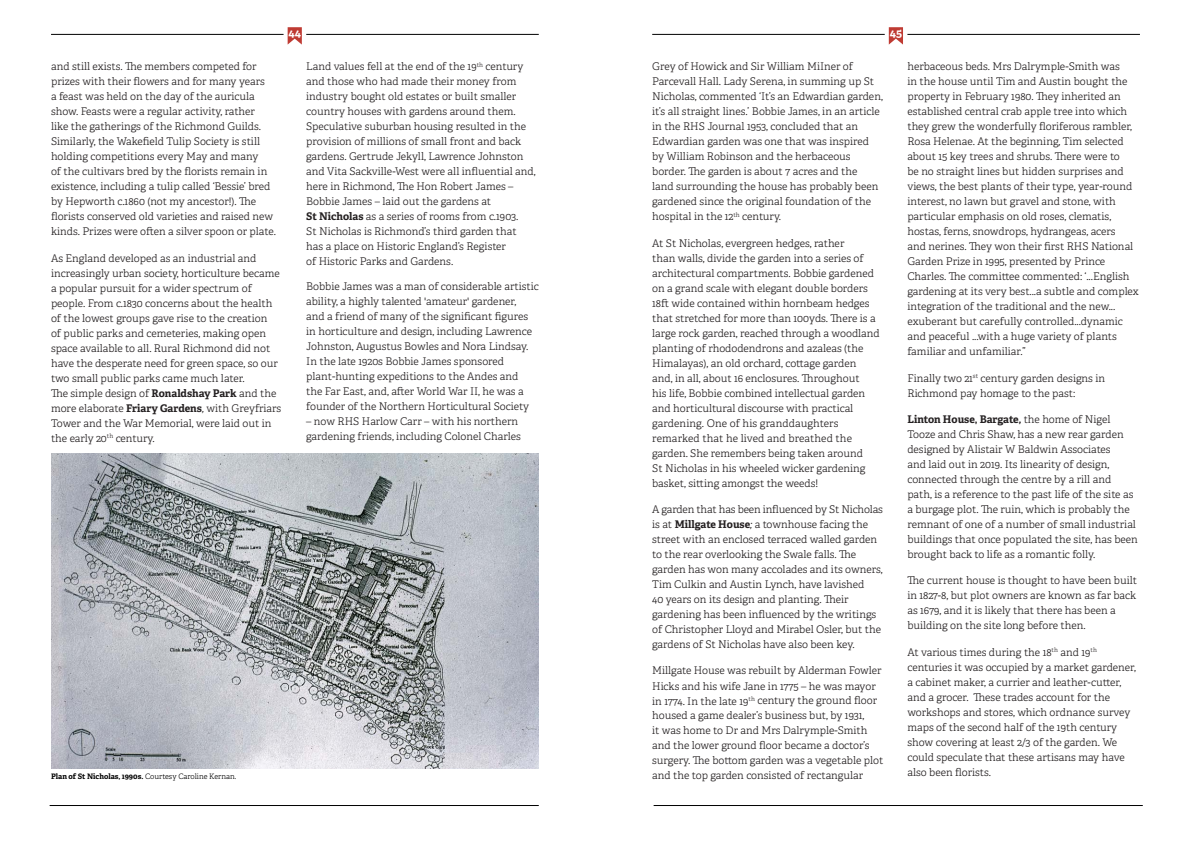
<style>
.page{position:relative;width:1191px;height:842px;background:#fff}
.page>*{position:absolute;margin:0;border:0;box-sizing:border-box;transform-origin:0 0}
.t1{font:700 11.3px "Adelle";color:#fff}
.Normal_wrd_2{font:300 10.6px/15px "Adelle";color:#231f20}
.t2{font:700 7.5px "Adelle";color:#000}
.s1{font-weight:700}
.s2{font-style:italic}
.s3{font-weight:300}
.s4{font-weight:700;font-style:italic}
</style>
<div class="page">
<hr style="left:51px;top:34px;width:232px;height:1px;background:#000">
<hr style="left:50px;top:805px;width:489px;height:1px;background:#000">
<hr style="left:653px;top:805px;width:489px;height:1px;background:#000">
<svg style="left:288px;top:27px;width:14px;height:18px"></svg>
<hr style="left:306px;top:34px;width:233px;height:1px;background:#000">
<hr style="left:652px;top:34px;width:232px;height:1px;background:#000">
<svg style="left:888px;top:27px;width:15px;height:18px"></svg>
<hr style="left:907px;top:34px;width:233px;height:1px;background:#000">
<img style="left:51px;top:454px;width:488px;height:314px">
<p class="t1" style="left:288px;top:25px;width:14px">44</p>
<p class="t1" style="left:889px;top:25px;width:14px">45</p>
<p class="Normal_wrd_2" style="left:51px;top:59px;width:226px">and still exists. The members competed for prizes with their flowers and for many years<br>a feast was held on the day of the auricula show. Feasts were a regular activity, rather<br>like the gatherings of the Richmond Guilds.<br>Similarly, the Wakefield Tulip Society is still holding competitions every May and many<br>of the cultivars bred by the florists remain in existence, including a tulip called ‘Bessie’ bred by Hepworth c.1860 (not my ancestor!). The florists conserved old varieties and raised new kinds. Prizes were often a silver spoon or plate.</p>
<p class="Normal_wrd_2" style="left:51px;top:251px;width:232px">As England developed as an industrial and increasingly urban society, horticulture became a popular pursuit for a wider spectrum of people. From c.1830 concerns about the health of the lowest groups gave rise to the creation<br>of public parks and cemeteries, making open space available to all. Rural Richmond did not have the desperate need for green space, so our two small public parks came much later.<br>The simple design of <span class="s1">Ronaldshay Park</span> and the more elaborate <span class="s1">Friary Gardens</span><span class="s2">,</span> with Greyfriars Tower and the War Memorial, were laid out in the early 20<sup>th</sup> century.</p>
<p class="Normal_wrd_2" style="left:306px;top:59px;width:231px">Land values fell at the end of the 19<sup>th</sup> century and those who had made their money from industry bought old estates or built smaller country houses with gardens around them.<br>Speculative suburban housing resulted in the provision of millions of small front and back gardens. Gertrude Jekyll, Lawrence Johnston and Vita Sackville-West were all influential and, here in Richmond, The Hon Robert James – Bobbie James – laid out the gardens at<br><span class="s1">St Nicholas</span> as a series of rooms from c.1903.<br>St Nicholas is Richmond’s third garden that has a place on Historic England’s Register<br>of Historic Parks and Gardens.</p>
<p class="Normal_wrd_2" style="left:306px;top:279px;width:234px">Bobbie James was a man of considerable artistic ability, a highly talented 'amateur' gardener,<br>and a friend of many of the significant figures in horticulture and design, including Lawrence Johnston, Augustus Bowles and Nora Lindsay.<br>In the late 1920s Bobbie James sponsored plant-hunting expeditions to the Andes and<br>the Far East, and, after World War II, he was a founder of the Northern Horticultural Society</p>
<p class="Normal_wrd_2" style="left:306px;top:414px;width:216px">– now RHS Harlow Carr – with his northern gardening friends, including Colonel Charles</p>
<p class="t2" style="left:51px;top:772px;width:187px">Plan of St Nicholas, 1990s. <span class="s3">Courtesy Caroline Kernan.</span></p>
<p class="Normal_wrd_2" style="left:652px;top:59px;width:232px">Grey of Howick and Sir William MiIner of Parcevall Hall. Lady Serena, in summing up St Nicholas, commented ‘It’s an Edwardian garden, it’s all straight lines.’ Bobbie James, in an article in the RHS Journal 1953, concluded that an Edwardian garden was one that was inspired by William Robinson and the herbaceous border. The garden is about 7 acres and the<br>land surrounding the house has probably been gardened since the original foundation of the hospital in the 12<sup>th</sup> century.</p>
<p class="Normal_wrd_2" style="left:652px;top:236px;width:229px">At St Nicholas, evergreen hedges, rather<br>than walls, divide the garden into a series of architectural compartments. Bobbie gardened on a grand scale with elegant double borders 18ft wide contained within hornbeam hedges that stretched for more than 100yds. There is a large rock garden, reached through a woodland planting of rhododendrons and azaleas (the Himalayas), an old orchard, cottage garden<br>and, in all, about 16 enclosures. Throughout<br>his life, Bobbie combined intellectual garden and horticultural discourse with practical gardening. One of his granddaughters remarked that he lived and breathed the garden. She remembers being taken around<br>St Nicholas in his wheeled wicker gardening basket, sitting amongst the weeds!</p>
<p class="Normal_wrd_2" style="left:652px;top:502px;width:232px">A garden that has been influenced by St Nicholas is at <span class="s1">Millgate House</span><span class="s2">;</span> a townhouse facing the street with an enclosed terraced walled garden to the rear overlooking the Swale falls. The garden has won many accolades and its owners, Tim Culkin and Austin Lynch, have lavished<br>40 years on its design and planting. Their gardening has been influenced by the writings of Christopher Lloyd and Mirabel Osler, but the gardens of St Nicholas have also been key.</p>
<p class="Normal_wrd_2" style="left:652px;top:663px;width:233px">Millgate House was rebuilt by Alderman Fowler Hicks and his wife Jane in 1775 – he was mayor in 1774. In the late 19<sup>th</sup> century the ground floor housed a game dealer’s business but, by 1931,<br>it was home to Dr and Mrs Dalrymple-Smith and the lower ground floor became a doctor’s surgery. The bottom garden was a vegetable plot and the top garden consisted of rectangular</p>
<p class="Normal_wrd_2" style="left:907px;top:59px;width:233px">herbaceous beds. Mrs Dalrymple-Smith was<br>in the house until Tim and Austin bought the property in February 1980. They inherited an established central crab apple tree into which they grew the wonderfully floriferous rambler, Rosa Helenae. At the beginning, Tim selected about 15 key trees and shrubs. There were to<br>be no straight lines but hidden surprises and views, the best plants of their type, year-round interest, no lawn but gravel and stone, with particular emphasis on old roses, clematis, hostas, ferns, snowdrops, hydrangeas, acers<br>and nerines. They won their first RHS National Garden Prize in 1995, presented by Prince Charles. The committee commented: ‘...English gardening at its very best...a subtle and complex integration of the traditional and the new... exuberant but carefully controlled...dynamic and peaceful ...with a huge variety of plants familiar and unfamiliar.”</p>
<p class="Normal_wrd_2" style="left:907px;top:371px;width:199px">Finally two 21<sup>st</sup> century garden designs in<br>Richmond pay homage to the past:</p>
<p class="Normal_wrd_2" style="left:907px;top:412px;width:232px"><span class="s1">Linton House, Bargate</span><span class="s4">,</span> the home of Nigel Tooze and Chris Shaw, has a new rear garden designed by Alistair W Baldwin Associates<br>and laid out in 2019. Its linearity of design, connected through the centre by a rill and path, is a reference to the past life of the site as a burgage plot. The ruin, which is probably the remnant of one of a number of small industrial buildings that once populated the site, has been brought back to life as a romantic folly.</p>
<p class="Normal_wrd_2" style="left:907px;top:573px;width:231px">The current house is thought to have been built in 1827-8, but plot owners are known as far back as 1679, and it is likely that there has been a building on the site long before then.</p>
<p class="Normal_wrd_2" style="left:907px;top:645px;width:230px">At various times during the 18<sup>th</sup> and 19<sup>th </sup>centuries it was occupied by a market gardener, a cabinet maker, a currier and leather-cutter, and a grocer. These trades account for the workshops and stores, which ordnance survey maps of the second half of the 19th century show covering at least 2/3 of the garden. We could speculate that these artisans may have also been florists.</p>
</div>
